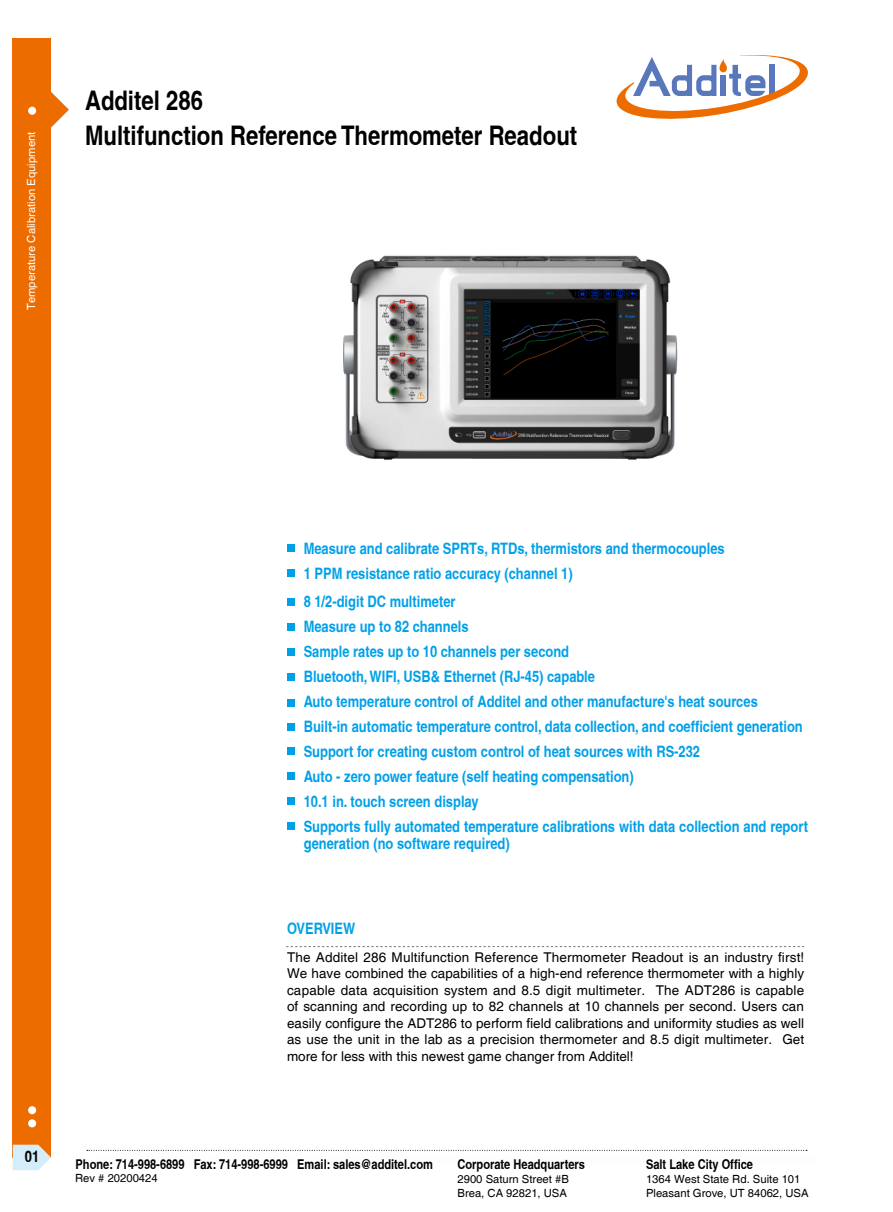
<style>
.page{position:relative;width:893px;height:1212px;background:#fff}
.page>*{position:absolute;margin:0;border:0;box-sizing:border-box;transform-origin:0 0}
.t1{font:700 condensed 27px "Helvetica";color:#000}
.t2{font:700 condensed 15.75px/25px "Helvetica";color:#00a0e9}
.t3{font:700 condensed 15.75px "Helvetica";color:#000}
.t4{font:13.5px/16.5px "Helvetica";color:#000;text-align:justify}
.t5{font:700 condensed 13.5px "Helvetica";color:#000}
.t6{font:11.25px/13.5px "Helvetica";color:#000}
.t7{font:11.25px "Helvetica";color:#fff}
</style>
<div class="page">
<div style="left:13px;top:38px;width:38px;height:1119px;background:#ed6c00"></div>
<svg style="left:51px;top:92px;width:18px;height:36px"></svg>
<svg style="left:616px;top:55px;width:192px;height:64px"></svg>
<div style="left:28px;top:107px;width:8px;height:8px;background:#fff;border-radius:50%"></div>
<div style="left:28px;top:1119px;width:8px;height:8px;background:#fff;border-radius:50%"></div>
<div style="left:28px;top:1106px;width:8px;height:8px;background:#fff;border-radius:50%"></div>
<svg style="left:13px;top:1145px;width:38px;height:25px"></svg>
<svg style="left:87px;top:1150px;width:720px;height:1px"></svg>
<svg style="left:286px;top:946px;width:518px;height:1px"></svg>
<div style="left:287px;top:544px;width:7px;height:7px;background:#00a0e9"></div>
<div style="left:287px;top:569px;width:7px;height:7px;background:#00a0e9"></div>
<div style="left:287px;top:598px;width:7px;height:7px;background:#00a0e9"></div>
<div style="left:287px;top:648px;width:7px;height:7px;background:#00a0e9"></div>
<img style="left:343px;top:255px;width:335px;height:205px">
<div style="left:287px;top:623px;width:7px;height:8px;background:#00a0e9"></div>
<div style="left:287px;top:723px;width:7px;height:7px;background:#00a0e9"></div>
<div style="left:287px;top:699px;width:7px;height:7px;background:#00a0e9"></div>
<div style="left:287px;top:773px;width:7px;height:7px;background:#00a0e9"></div>
<div style="left:287px;top:747px;width:7px;height:7px;background:#00a0e9"></div>
<div style="left:287px;top:797px;width:7px;height:8px;background:#00a0e9"></div>
<div style="left:287px;top:673px;width:7px;height:7px;background:#00a0e9"></div>
<div style="left:287px;top:822px;width:7px;height:7px;background:#00a0e9"></div>
<p class="t7" style="left:25px;top:310px;width:180px;rotate:-90deg">Temperature Calibration Equipment</p>
<h1 class="t1" style="left:85px;top:84px;width:119px">Additel 286</h1>
<h1 class="t1" style="left:85px;top:120px;width:494px">Multifunction Reference Thermometer Readout</h1>
<p class="t3" style="left:25px;top:1147px;width:16px">01</p>
<p class="t2" style="left:304px;top:535px;width:423px">Measure and calibrate SPRTs, RTDs, thermistors and thermocouples<br>1 PPM resistance ratio accuracy (channel 1)</p>
<p class="t2" style="left:304px;top:589px;width:506px">8 1/2-digit DC multimeter<br>Measure up to 82 channels<br>Sample rates up to 10 channels per second<br>Bluetooth, WIFI, USB&amp; Ethernet (RJ-45) capable<br>Auto temperature control of Additel and other manufacture's heat sources<br>Built-in automatic temperature control, data collection, and coefficient generation Support for creating custom control of heat sources with RS-232<br>Auto - zero power feature (self heating compensation)<br>10.1 in. touch screen display<br>Supports fully automated temperature calibrations with data collection and report</p>
<p class="t2" style="left:304px;top:830px;width:208px">generation (no software required)</p>
<p class="t2" style="left:287px;top:916px;width:70px">OVERVIEW</p>
<p class="t4" style="left:287px;top:949px;width:519px">The Additel 286 Multifunction Reference Thermometer Readout is an industry first!<br>We have combined the capabilities of a high-end reference thermometer with a highly capable data acquisition system and 8.5 digit multimeter. The ADT286 is capable of scanning and recording up to 82 channels at 10 channels per second. Users can easily configure the ADT286 to perform field calibrations and uniformity studies as well as use the unit in the lab as a precision thermometer and 8.5 digit multimeter. Get more for less with this newest game changer from Additel!</p>
<p class="t5" style="left:76px;top:1156px;width:359px">Phone: 714-998-6899 Fax: 714-998-6999 Email: sales@additel.com</p>
<p class="t6" style="left:75px;top:1172px;width:84px">Rev # 20200424</p>
<p class="t5" style="left:458px;top:1156px;width:129px">Corporate Headquarters</p>
<p class="t6" style="left:458px;top:1173px;width:113px">2900 Saturn Street #B<br>Brea, CA 92821, USA</p>
<p class="t5" style="left:646px;top:1156px;width:109px">Salt Lake City Office</p>
<p class="t6" style="left:646px;top:1173px;width:164px">1364 West State Rd. Suite 101<br>Pleasant Grove, UT 84062, USA</p>
</div>
